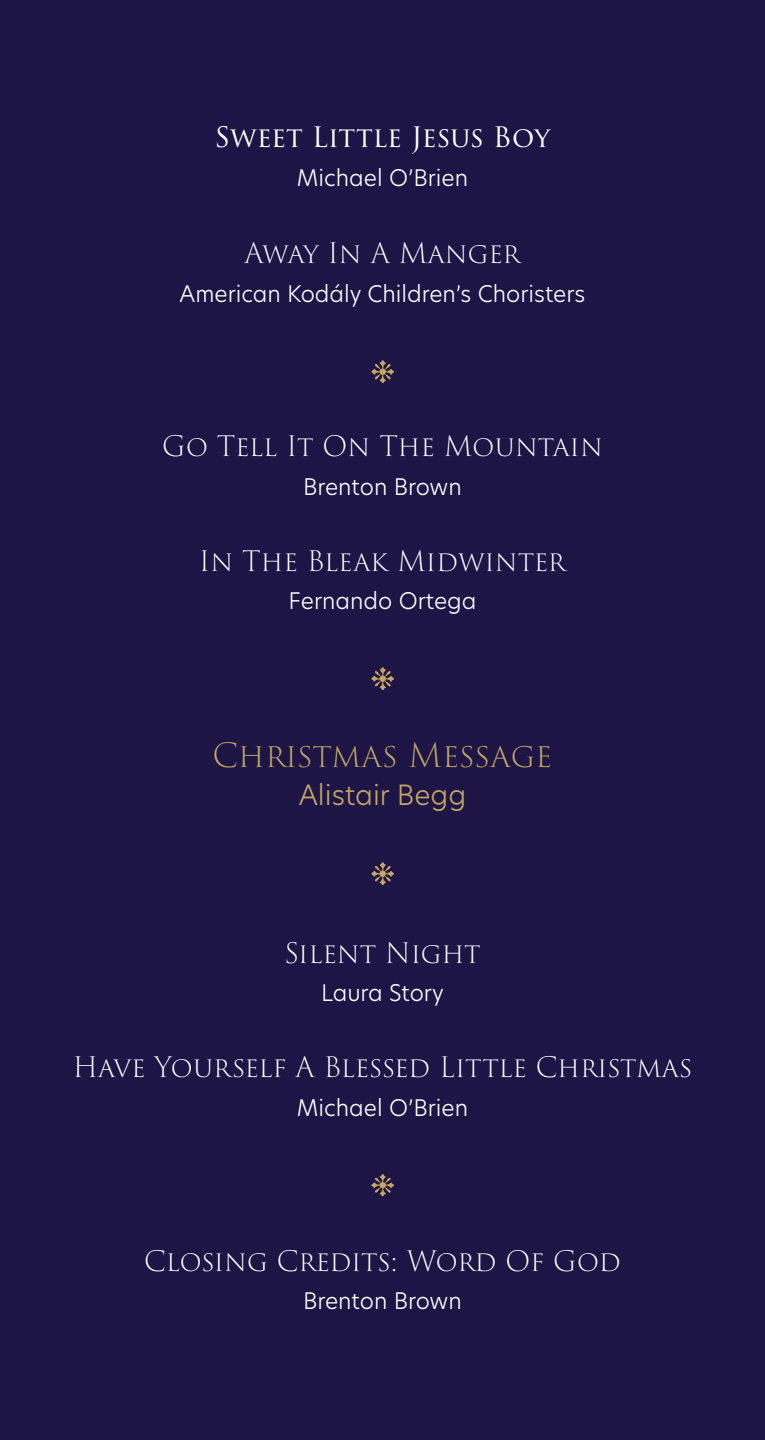
<style>
.page{position:relative;width:765px;height:1440px;background:#1c1545}
.page>*{position:absolute;margin:0;border:0;box-sizing:border-box;transform-origin:0 0}
.t1{font:300 32.5px "Trajan Pro 3";color:#c4a463}
.t2{font:300 27.5px "Trajan Pro 3";letter-spacing:-.005em;color:#fff}
.t3{font:27.5px "Trajan Pro 3";color:#fff}
.t4{font:300 27.5px "Hero New";color:#c4a463}
.t5{font:300 22.5px "Hero New";color:#fff}
</style>
<div class="page">
<img style="left:371px;top:360px;width:23px;height:22px">
<img style="left:371px;top:667px;width:23px;height:23px">
<img style="left:371px;top:862px;width:23px;height:23px">
<img style="left:371px;top:1174px;width:23px;height:22px">
<p class="t3" style="left:215px;top:118px;width:337px">Sweet Little Jesus Boy</p>
<p class="t5" style="left:297px;top:162px;width:173px">Michael O’Brien</p>
<p class="t2" style="left:244px;top:234px;width:278px">Away In A Manger</p>
<p class="t5" style="left:180px;top:278px;width:407px">American Kodály Children’s Choristers</p>
<p class="t2" style="left:162px;top:428px;width:442px">Go Tell It On The Mountain</p>
<p class="t5" style="left:303px;top:471px;width:160px">Brenton Brown</p>
<p class="t2" style="left:199px;top:542px;width:369px">In The Bleak Midwinter</p>
<p class="t5" style="left:289px;top:586px;width:189px">Fernando Ortega</p>
<p class="t1" style="left:213px;top:733px;width:341px">Christmas Message</p>
<p class="t4" style="left:299px;top:777px;width:169px">Alistair Begg</p>
<p class="t2" style="left:285px;top:934px;width:197px">Silent Night</p>
<p class="t5" style="left:321px;top:978px;width:124px">Laura Story</p>
<p class="t2" style="left:73px;top:1049px;width:621px">Have Yourself A Blessed Little Christmas</p>
<p class="t5" style="left:297px;top:1092px;width:173px">Michael O’Brien</p>
<p class="t2" style="left:144px;top:1242px;width:478px">Closing Credits: Word Of God</p>
<p class="t5" style="left:303px;top:1286px;width:160px">Brenton Brown</p>
</div>
